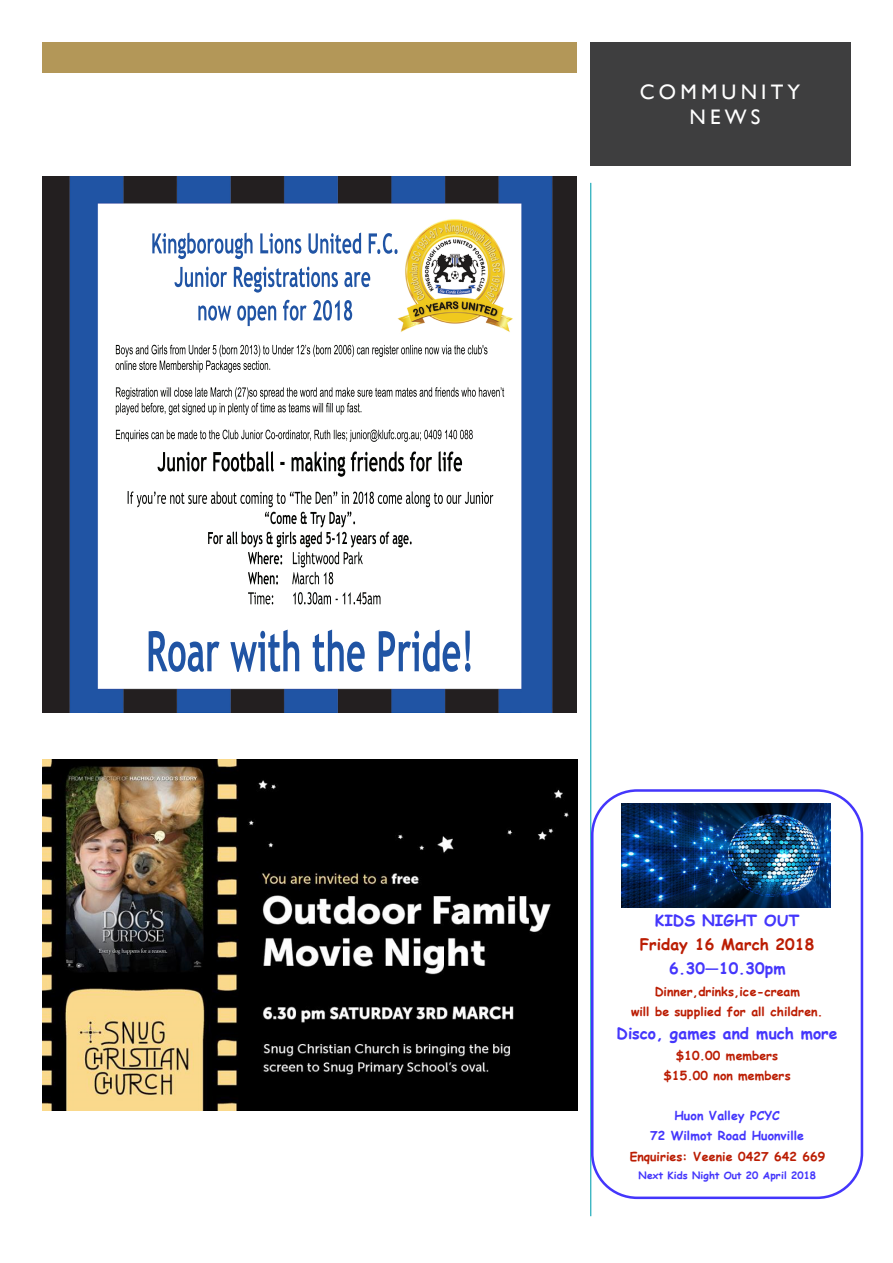
<style>
.page{position:relative;width:893px;height:1263px;background:#fff}
.page>*{position:absolute;margin:0;border:0;box-sizing:border-box;transform-origin:0 0}
.t1{font:21px "Gill Sans";letter-spacing:.2em;color:#fff}
.t2{font:700 15.45px/24.2px "Comic Sans MS";letter-spacing:.01em;color:#4436fc;text-align:center}
.t3{font:700 12.15px/20.1px "Comic Sans MS";color:#bb1d03;text-align:center}
.t4{font:700 12.15px/20.1px "Comic Sans MS";color:#4436fc;text-align:center}
.t5{font:700 10.05px "Comic Sans MS";letter-spacing:.01em;color:#4436fc}
.s1{color:#bb1d03}
</style>
<div class="page">
<div style="left:42px;top:43px;width:534px;height:30px;background:#b39758"></div>
<hr style="left:590px;top:183px;width:1px;height:1033px;background:#00a0b0">
<div style="left:590px;top:43px;width:260px;height:123px;background:#3e3e3f"></div>
<div style="left:591px;top:789px;width:272px;height:410px;border:3px solid #4436fc;border-radius:45px"></div>
<img style="left:621px;top:803px;width:209px;height:105px">
<img style="left:43px;top:176px;width:534px;height:536px">
<img style="left:43px;top:759px;width:534px;height:351px">
<p class="t1" style="left:640px;top:80px;width:162px">COMMUNITY</p>
<p class="t1" style="left:690px;top:105px;width:73px">NEWS</p>
<p class="t2" style="left:640px;top:908px;width:176px">KIDS NIGHT OUT<br><span class="s1">Friday 16 March 2018<br></span>6.30—10.30pm</p>
<p class="t3" style="left:631px;top:981px;width:193px">Dinner,drinks,ice-cream<br>will be supplied for all children.</p>
<p class="t2" style="left:617px;top:1021px;width:223px">Disco, games and much more</p>
<p class="t3" style="left:664px;top:1045px;width:129px">$10.00 members $15.00 non members</p>
<p class="t4" style="left:630px;top:1105px;width:197px">Huon Valley PCYC<br>72 Wilmot Road Huonville<br><span class="s1">Enquiries: Veenie 0427 642 669</span></p>
<p class="t5" style="left:639px;top:1168px;width:179px">Next Kids Night Out 20 April 2018</p>
</div>
